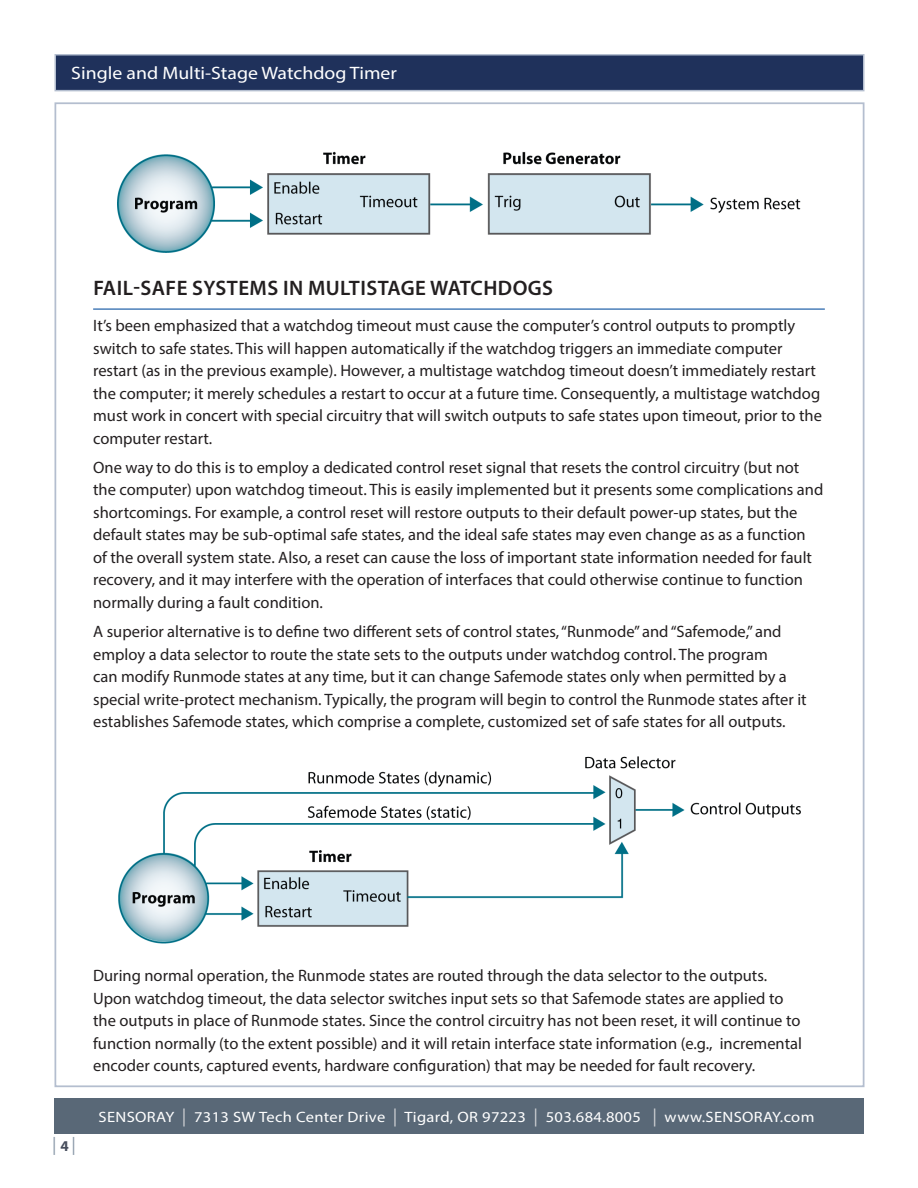
<style>
.page{position:relative;width:918px;height:1188px;background:#fff}
.page>*{position:absolute;margin:0;border:0;box-sizing:border-box;transform-origin:0 0}
.t1{font:600 21px "Myriad Pro";letter-spacing:.02em;color:#231f20}
.t2{font:18px "Myriad Pro";color:#fff;scale:1.1 1}
.t3{font:18px "Times";color:#8897a7}
.Body_style{font:16.5px/22.5px "Myriad Pro";color:#231f20}
.t4{font:15px "Myriad Pro";letter-spacing:.02em;color:#fff;scale:1.1 1}
.s1{font-family:"Myriad Pro";font-weight:700;font-size:15px;color:#484e5d}
.s2{font-size:18px;color:#d8d9db}
</style>
<div class="page">
<div style="left:54px;top:1099px;width:810px;height:35px;background:#596877"></div>
<div style="left:54px;top:54px;width:810px;height:37px;background:#1f315b;border:2px solid #b4becf"></div>
<hr style="left:93px;top:309px;width:732px;height:1px;background:#0f54a2">
<img style="left:117px;top:151px;width:684px;height:101px">
<img style="left:118px;top:756px;width:683px;height:188px">
<p class="t2" style="left:71px;top:62px;width:298px">Single and Multi-Stage Watchdog Timer</p>
<p class="t1" style="left:93px;top:275px;width:267px">FAIL-SAFE SYSTEMS IN MULTIST</p>
<p class="t1" style="left:388px;top:275px;width:165px">AGE WATCHDOGS</p>
<p class="Body_style" style="left:93px;top:314px;width:730px">It’s been emphasized that a watchdog timeout must cause the computer’s control outputs to promptly switch to safe states. This will happen automatically if the watchdog triggers an immediate computer restart (as in the previous example). However, a multistage watchdog timeout doesn’t immediately restart the computer; it merely schedules a restart to occur at a future time. Consequently, a multistage watchdog must work in concert with special circuitry that will switch outputs to safe states upon timeout, prior to the computer restart.</p>
<p class="Body_style" style="left:93px;top:456px;width:732px">One way to do this is to employ a dedicated control reset signal that resets the control circuitry (but not the computer) upon watchdog timeout. This is easily implemented but it presents some complications and shortcomings. For example, a control reset will restore outputs to their default power-up states, but the default states may be sub-optimal safe states, and the ideal safe states may even change as as a function of the overall system state. Also, a reset can cause the loss of important state information needed for fault recovery, and it may interfere with the operation of interfaces that could otherwise continue to function normally during a fault condition.</p>
<p class="Body_style" style="left:93px;top:620px;width:715px">A superior alternative is to define two different sets of control states, “Runmode” and “Safemode,” and employ a data selector to route the state sets to the outputs under watchdog control. The program<br>can modify Runmode states at any time, but it can change Safemode states only when permitted by a special write-protect mechanism. Typically, the program will begin to control the Runmode states after it establishes Safemode states, which comprise a complete, customized set of safe states for all outputs.</p>
<p class="Body_style" style="left:93px;top:964px;width:710px">During normal operation, the Runmode states are routed through the data selector to the outputs.<br>Upon watchdog timeout, the data selector switches input sets so that Safemode states are applied to the outputs in place of Runmode states. Since the control circuitry has not been reset, it will continue to function normally (to the extent possible) and it will retain interface state information (e.g., incremental encoder counts, captured events, hardware configuration) that may be needed for fault recovery.</p>
<p class="t3" style="left:52px;top:1134px;width:25px">| <span class="s1">4</span> |</p>
<p class="t4" style="left:99px;top:1107px;width:652px">SENSORAY <span class="s2">|</span> 7313 SW Tech Center Drive <span class="s2">|</span> Tigard, OR 97223 <span class="s2">|</span> 503.684.8005 <span class="s2">|</span> www.SENSORAY.com</p>
</div>
